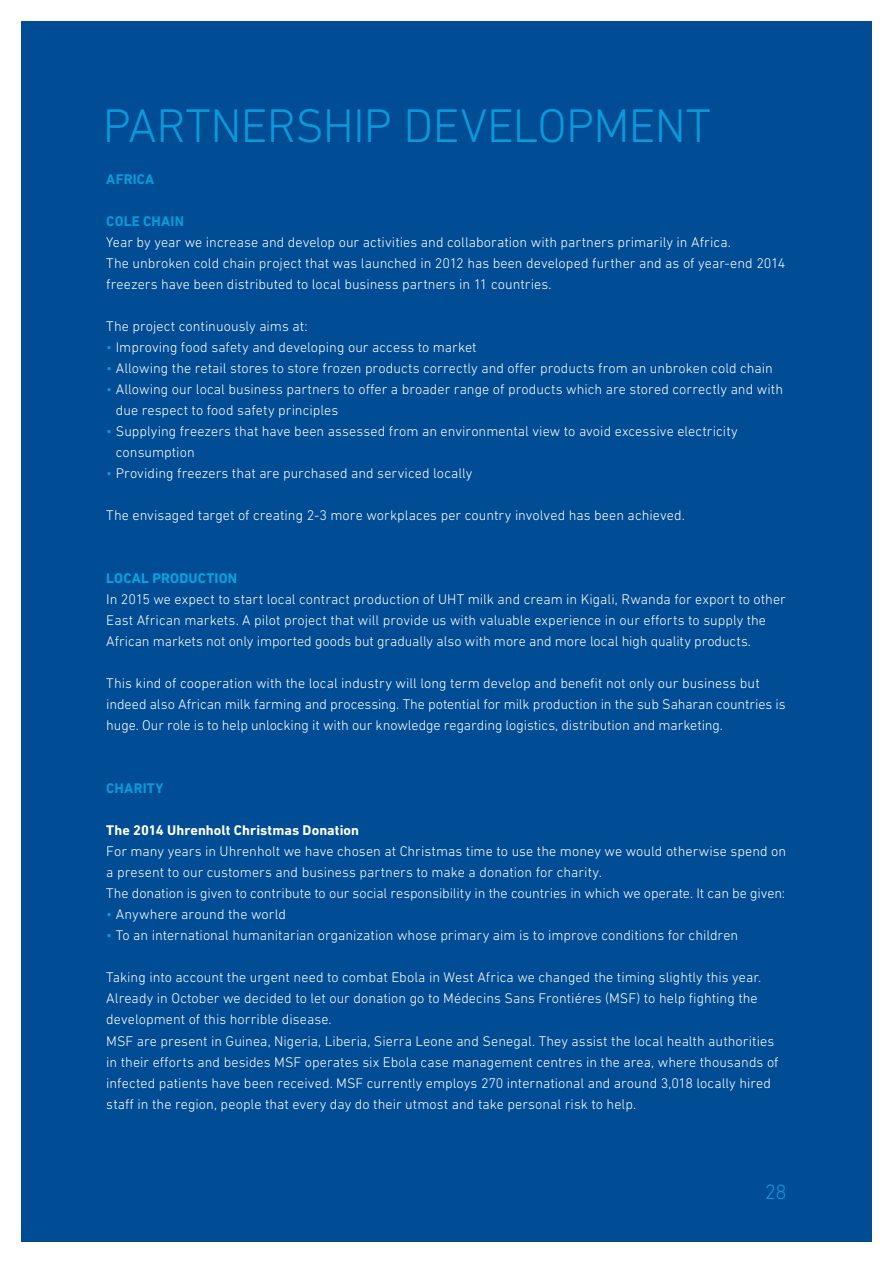
<style>
.page{position:relative;width:893px;height:1263px;background:#fff}
.page>*{position:absolute;margin:0;border:0;box-sizing:border-box;transform-origin:0 0}
.t1{font:300 48px "DIN Next LT Pro";letter-spacing:-.015em;color:#099bd9}
.t2{font:300 21px "DIN Next LT Pro";color:#099bd9}
.t3{font:300 14.25px/21px "DIN Next LT Pro";color:#fff}
.t4{font:700 14.25px "DIN Next LT Pro";letter-spacing:.005em;color:#fff}
.t5{font:700 14.25px "DIN Next LT Pro";letter-spacing:.015em;color:#099bd9}
.t6{font:700 14.25px "DIN Next LT Pro";letter-spacing:.01em;color:#05a4e0}
.s1{color:#099bd9}
</style>
<div class="page">
<div style="left:21px;top:21px;width:851px;height:1221px;background:#014d95"></div>
<h1 class="t1" style="left:103px;top:98px;width:610px">PARTNERSHIP DEVELOPMENT</h1>
<p class="t5" style="left:106px;top:171px;width:50px">AFRICA</p>
<p class="t5" style="left:106px;top:213px;width:79px">COLE CHAIN</p>
<p class="t3" style="left:106px;top:232px;width:681px">Year by year we increase and develop our activities and collaboration with partners primarily in Africa.<br>The unbroken cold chain project that was launched in 2012 has been developed further and as of year-end 2014 freezers have been distributed to local business partners in 11 countries.</p>
<p class="t3" style="left:106px;top:316px;width:203px">The project continuously aims at:</p>
<p class="t3" style="left:106px;top:337px;width:372px"><span class="s1">•</span> Improving food safety and developing our access to market</p>
<p class="t3" style="left:106px;top:358px;width:668px"><span class="s1">•</span> Allowing the retail stores to store frozen products correctly and offer products from an unbroken cold chain</p>
<p class="t3" style="left:116px;top:379px;width:669px;text-indent:-10px"><span class="s1">•</span> Allowing our local business partners to offer a broader range of products which are stored correctly and with due respect to food safety principles</p>
<p class="t3" style="left:116px;top:421px;width:624px;text-indent:-10px"><span class="s1">•</span> Supplying freezers that have been assessed from an environmental view to avoid excessive electricity consumption</p>
<p class="t3" style="left:106px;top:463px;width:368px"><span class="s1">•</span> Providing freezers that are purchased and serviced locally</p>
<p class="t3" style="left:106px;top:505px;width:580px">The envisaged target of creating 2-3 more workplaces per country involved has been achieved.</p>
<p class="t6" style="left:106px;top:570px;width:132px">LOCAL PRODUCTION</p>
<p class="t3" style="left:106px;top:589px;width:681px">In 2015 we expect to start local contract production of UHT milk and cream in Kigali, Rwanda for export to other<br>East African markets. A pilot project that will provide us with valuable experience in our efforts to supply the<br>African markets not only imported goods but gradually also with more and more local high quality products.</p>
<p class="t3" style="left:106px;top:673px;width:681px">This kind of cooperation with the local industry will long term develop and benefit not only our business but indeed also African milk farming and processing. The potential for milk production in the sub Saharan countries is huge. Our role is to help unlocking it with our knowledge regarding logistics, distribution and marketing.</p>
<p class="t5" style="left:106px;top:780px;width:59px">CHARITY</p>
<p class="t4" style="left:106px;top:822px;width:254px">The 2014 Uhrenholt Christmas Donation</p>
<p class="t3" style="left:106px;top:841px;width:681px">For many years in Uhrenholt we have chosen at Christmas time to use the money we would otherwise spend on a present to our customers and business partners to make a donation for charity.<br>The donation is given to contribute to our social responsibility in the countries in which we operate. It can be given:</p>
<p class="t3" style="left:106px;top:904px;width:181px"><span class="s1">•</span> Anywhere around the world</p>
<p class="t3" style="left:106px;top:925px;width:633px"><span class="s1">•</span> To an international humanitarian organization whose primary aim is to improve conditions for children</p>
<p class="t3" style="left:106px;top:967px;width:674px">Taking into account the urgent need to combat Ebola in West Africa we changed the timing slightly this year.<br>Already in October we decided to let our donation go to Médecins Sans Frontiéres (MSF) to help fighting the development of this horrible disease.<br>MSF are present in Guinea, Nigeria, Liberia, Sierra Leone and Senegal. They assist the local health authorities in their efforts and besides MSF operates six Ebola case management centres in the area, where thousands of infected patients have been received. MSF currently employs 270 international and around 3,018 locally hired staff in the region, people that every day do their utmost and take personal risk to help.</p>
<h2 class="t2" style="left:765px;top:1180px;width:23px">28</h2>
</div>
